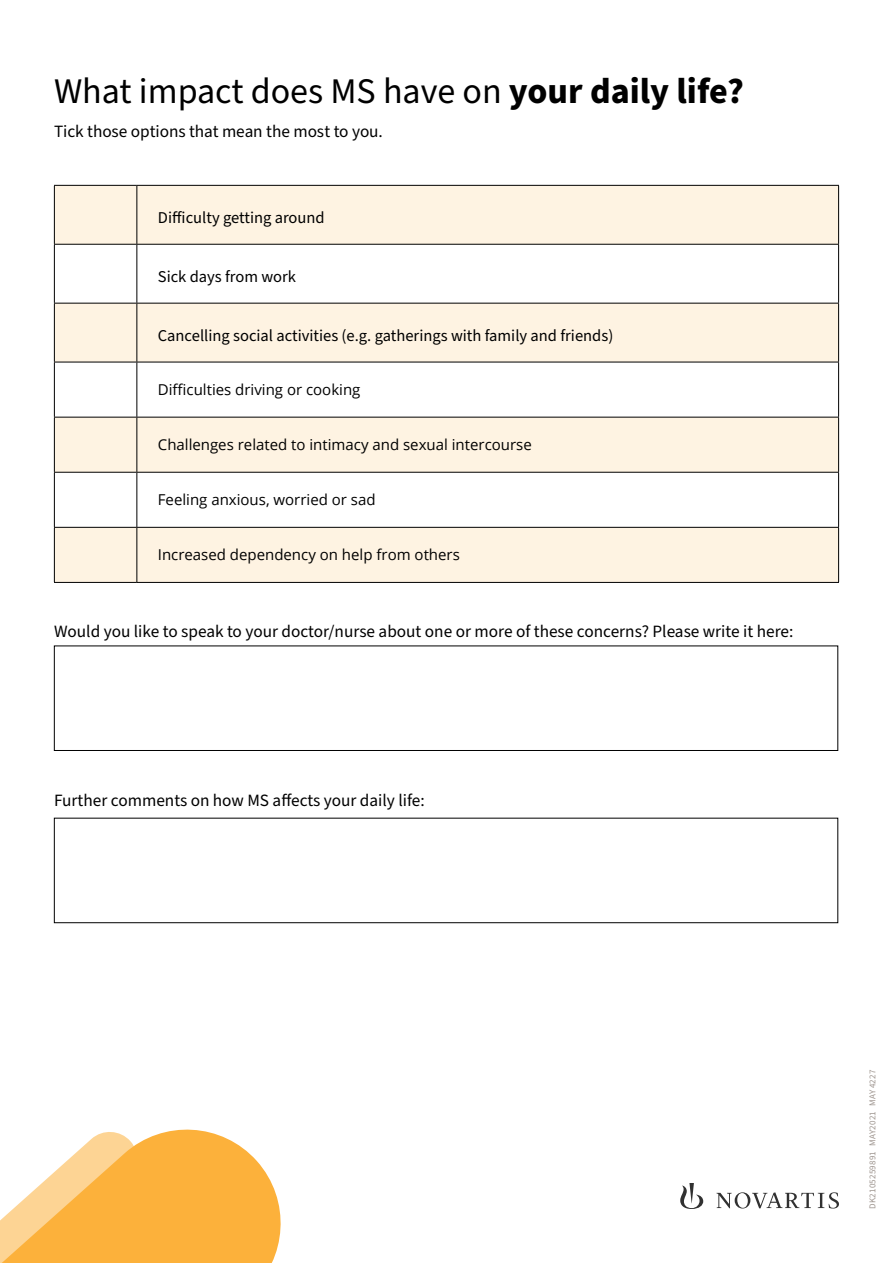
<style>
.page{position:relative;width:893px;height:1263px;background:#fff}
.page>*{position:absolute;margin:0;border:0;box-sizing:border-box;transform-origin:0 0}
.t1{font:36px "Source Sans Pro";color:#000}
.t2{font:17.25px "Source Sans Pro";color:#000}
.t3{font:16.5px "Source Sans Pro";color:#000}
.t4{font:15px "Open Sans";color:#000}
.t5{font:9px "Source Sans Pro";letter-spacing:.02em;color:#9e958f}
.s1{font-weight:700}
</style>
<div class="page">
<svg style="left:680px;top:1183px;width:159px;height:26px"></svg>
<svg style="left:55px;top:186px;width:783px;height:396px;fill:#fef3e2"></svg>
<hr style="left:838px;top:528px;width:1px;height:54px;background:#000">
<hr style="left:137px;top:582px;width:702px;height:1px;background:#000">
<hr style="left:136px;top:186px;width:1px;height:58px;background:#000">
<hr style="left:136px;top:245px;width:1px;height:58px;background:#000">
<hr style="left:136px;top:303px;width:1px;height:59px;background:#000">
<hr style="left:136px;top:362px;width:1px;height:55px;background:#000">
<hr style="left:136px;top:417px;width:1px;height:55px;background:#000">
<hr style="left:136px;top:473px;width:1px;height:54px;background:#000">
<hr style="left:54px;top:528px;width:1px;height:54px;background:#000">
<hr style="left:136px;top:528px;width:1px;height:54px;background:#000">
<hr style="left:54px;top:582px;width:83px;height:1px;background:#000">
<hr style="left:54px;top:185px;width:83px;height:1px;background:#000">
<hr style="left:54px;top:186px;width:1px;height:58px;background:#000">
<hr style="left:137px;top:185px;width:702px;height:1px;background:#000">
<hr style="left:838px;top:186px;width:1px;height:58px;background:#000">
<hr style="left:54px;top:244px;width:83px;height:1px;background:#000">
<hr style="left:54px;top:245px;width:1px;height:58px;background:#000">
<hr style="left:137px;top:244px;width:702px;height:1px;background:#000">
<hr style="left:838px;top:245px;width:1px;height:58px;background:#000">
<hr style="left:54px;top:303px;width:83px;height:1px;background:#000">
<hr style="left:54px;top:303px;width:1px;height:59px;background:#000">
<hr style="left:137px;top:303px;width:702px;height:1px;background:#000">
<hr style="left:838px;top:303px;width:1px;height:59px;background:#000">
<hr style="left:54px;top:362px;width:83px;height:1px;background:#000">
<hr style="left:54px;top:362px;width:1px;height:55px;background:#000">
<hr style="left:137px;top:362px;width:702px;height:1px;background:#000">
<hr style="left:838px;top:362px;width:1px;height:55px;background:#000">
<hr style="left:54px;top:417px;width:83px;height:1px;background:#000">
<hr style="left:54px;top:417px;width:1px;height:55px;background:#000">
<hr style="left:137px;top:417px;width:702px;height:1px;background:#000">
<hr style="left:838px;top:417px;width:1px;height:55px;background:#000">
<hr style="left:54px;top:472px;width:83px;height:1px;background:#000">
<hr style="left:54px;top:473px;width:1px;height:54px;background:#000">
<hr style="left:137px;top:472px;width:702px;height:1px;background:#000">
<hr style="left:838px;top:473px;width:1px;height:54px;background:#000">
<hr style="left:54px;top:527px;width:83px;height:1px;background:#000">
<hr style="left:137px;top:527px;width:702px;height:1px;background:#000">
<div style="left:54px;top:645px;width:784px;height:106px;border:1px solid #000"></div>
<div style="left:54px;top:818px;width:784px;height:105px;border:1px solid #000"></div>
<svg style="left:0;top:1129px;width:281px;height:134px"></svg>
<h1 class="t1" style="left:54px;top:67px;width:692px">What impact does MS have on <span class="s1">your daily life?</span></h1>
<p class="t2" style="left:54px;top:120px;width:330px">Tick those options that mean the most to you.</p>
<p class="t3" style="left:158px;top:207px;width:168px">Difficulty getting around</p>
<p class="t3" style="left:158px;top:266px;width:140px">Sick days from work</p>
<p class="t3" style="left:158px;top:324px;width:457px">Cancelling social activities (e.g. gatherings with family and friends)</p>
<p class="t4" style="left:158px;top:379px;width:204px">Difficulties driving or cooking</p>
<p class="t4" style="left:158px;top:434px;width:375px">Challenges related to intimacy and sexual intercourse</p>
<p class="t4" style="left:158px;top:489px;width:219px">Feeling anxious, worried or sad</p>
<p class="t4" style="left:158px;top:544px;width:303px">Increased dependency on help from others</p>
<p class="t2" style="left:54px;top:620px;width:741px">Would you like to speak to your doctor/nurse about one or more of these concerns? Please write it here:</p>
<p class="t2" style="left:54px;top:789px;width:372px">Further comments on how MS affects your daily life:</p>
<p class="t5" style="left:866px;top:1209px;width:141px;rotate:-90deg">DK2105259891 MAY2021 MAY 4227</p>
</div>
